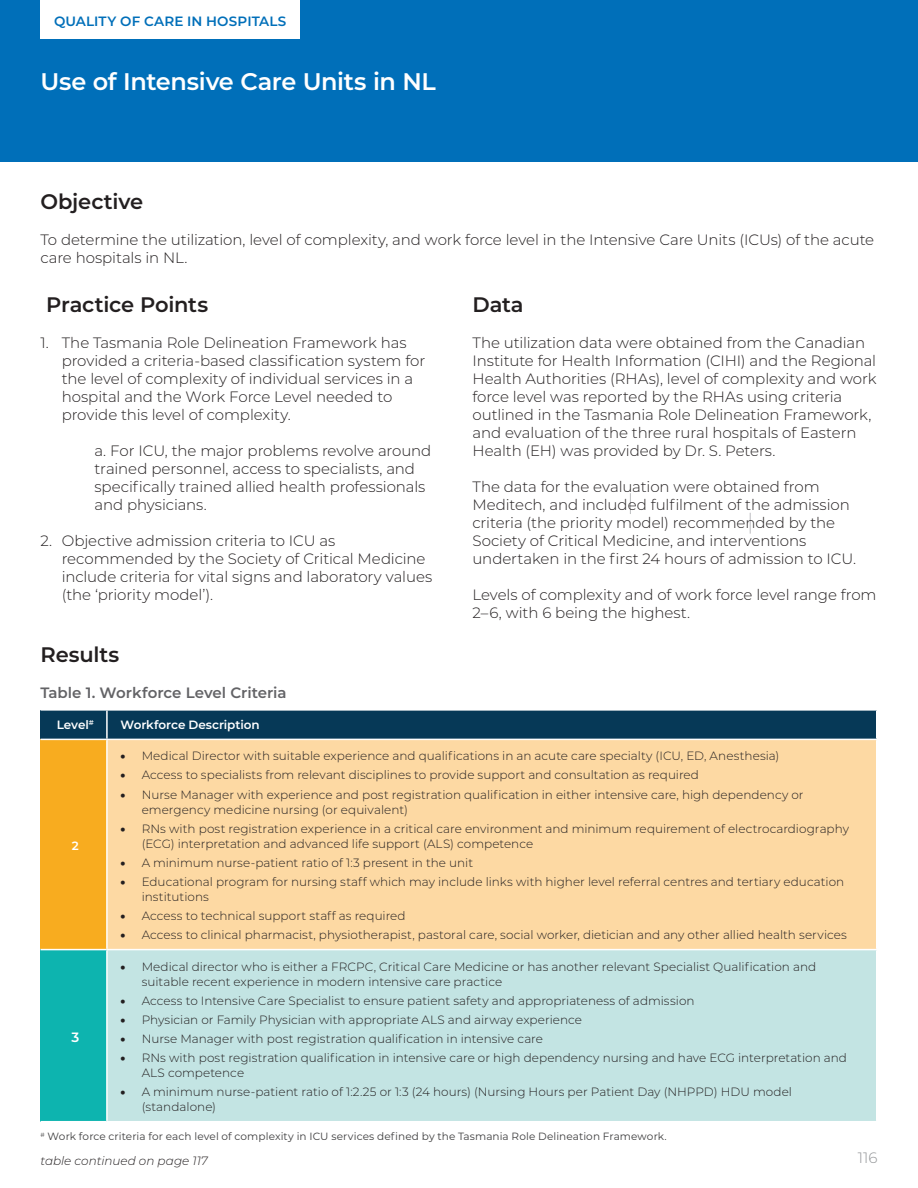
<style>
.page{position:relative;width:918px;height:1188px;background:#fff}
.page>*{position:absolute;margin:0;border:0;box-sizing:border-box;transform-origin:0 0}
.Project_Title__Long{font:600 24px "Montserrat";letter-spacing:-.015em;color:#fff}
.Body_Heading{font:600 21px "Montserrat";letter-spacing:-.01em;color:#231f20}
.Body_Copy{font:300 15px/18px "Montserrat";letter-spacing:-.005em;color:#231f20}
.Table_Title{font:600 15px "Montserrat";letter-spacing:-.005em;color:#636366}
.t1{font:300 15px "Montserrat";color:#939598}
.t2{font:600 13.5px "Montserrat";letter-spacing:.01em;color:#006fb9}
.t3{font:600 13.5px "Montserrat";color:#fff}
.t4{font:300 12px/15px "Montserrat";letter-spacing:.005em;color:#231f20}
.t5{font:600 12px "Montserrat";letter-spacing:-.005em;color:#fff}
.Bulleted_List{font:italic 300 12px "Montserrat";letter-spacing:.005em;color:#231f20}
.Figure_Note{font:10.5px "Montserrat";letter-spacing:.01em;color:#3e3e3f}
.s1{font-weight:900}
</style>
<div class="page">
<div style="left:0;top:0;width:918px;height:162px;background:#006fb9"></div>
<div style="left:40px;top:0;width:260px;height:39px;background:#fff"></div>
<svg style="left:630px;top:493px;width:1px;height:21px"></svg>
<svg style="left:750px;top:513px;width:1px;height:21px"></svg>
<div style="left:40px;top:710px;width:67px;height:29px;background:#063957"></div>
<div style="left:107px;top:710px;width:770px;height:29px;background:#063957"></div>
<div style="left:40px;top:739px;width:67px;height:211px;background:#f8ac1f"></div>
<div style="left:107px;top:739px;width:770px;height:211px;background:#fdd9a3"></div>
<div style="left:40px;top:950px;width:67px;height:172px;background:#0db4af"></div>
<div style="left:107px;top:950px;width:770px;height:172px;background:#c3e4e3"></div>
<hr style="left:106px;top:711px;width:2px;height:28px;background:#fff">
<hr style="left:106px;top:740px;width:2px;height:209px;background:#fff">
<hr style="left:106px;top:950px;width:2px;height:171px;background:#fff">
<hr style="left:107px;top:739px;width:770px;height:1px;background:#fff">
<hr style="left:107px;top:949px;width:770px;height:1px;background:#fff">
<hr style="left:876px;top:740px;width:2px;height:209px;background:#fff">
<hr style="left:876px;top:950px;width:2px;height:171px;background:#fff">
<hr style="left:107px;top:709px;width:770px;height:2px;background:#fff">
<hr style="left:107px;top:1121px;width:770px;height:1px;background:#fff">
<hr style="left:876px;top:711px;width:2px;height:28px;background:#fff">
<hr style="left:40px;top:709px;width:67px;height:2px;background:#fff">
<hr style="left:40px;top:1121px;width:67px;height:1px;background:#fff">
<hr style="left:40px;top:739px;width:67px;height:1px;background:#fff">
<hr style="left:40px;top:949px;width:67px;height:1px;background:#fff">
<p class="t2" style="left:54px;top:11px;width:234px">QUALITY OF CARE IN HOSPITALS</p>
<p class="Project_Title__Long" style="left:40px;top:65px;width:397px">Use of Intensive Care Units in NL</p>
<p class="Body_Heading" style="left:40px;top:187px;width:104px">Objective</p>
<p class="Body_Copy" style="left:40px;top:231px;width:835px">To determine the utilization, level of complexity, and work force level in the Intensive Care Units (ICUs) of the acute care hospitals in NL.</p>
<p class="Body_Heading" style="left:46px;top:290px;width:163px">Practice Points</p>
<p class="Body_Copy" style="left:62px;top:333px;width:365px;text-indent:-21px">1. The Tasmania Role Delineation Framework has provided a criteria-based classification system for the level of complexity of individual services in a hospital and the Work Force Level needed to provide this level of complexity.</p>
<p class="Body_Copy" style="left:94px;top:441px;width:338px">a. For ICU, the major problems revolve around trained personnel, access to specialists, and specifically trained allied health professionals and physicians.</p>
<p class="Body_Copy" style="left:62px;top:531px;width:372px;text-indent:-21px">2. Objective admission criteria to ICU as recommended by the Society of Critical Medicine include criteria for vital signs and laboratory values (the ‘priority model’).</p>
<p class="Body_Heading" style="left:40px;top:640px;width:80px">Results</p>
<p class="Table_Title" style="left:40px;top:682px;width:248px">Table 1. Workforce Level Criteria</p>
<p class="t5" style="left:57px;top:716px;width:39px">Level<sup>#</sup></p>
<p class="t5" style="left:120px;top:716px;width:141px">Workforce Description</p>
<p class="Body_Heading" style="left:472px;top:290px;width:53px">Data</p>
<p class="Body_Copy" style="left:472px;top:333px;width:406px">The utilization data were obtained from the Canadian Institute for Health Information (CIHI) and the Regional Health Authorities (RHAs), level of complexity and work force level was reported by the RHAs using criteria outlined in the Tasmania Role Delineation Framework, and evaluation of the three rural hospitals of Eastern Health (EH) was provided by Dr. S. Peters.</p>
<p class="Body_Copy" style="left:472px;top:477px;width:385px">The data for the evaluation were obtained from Meditech, and included fulfilment of the admission criteria (the priority model) recommended by the Society of Critical Medicine, and interventions undertaken in the first 24 hours of admission to ICU.</p>
<p class="Body_Copy" style="left:472px;top:585px;width:406px">Levels of complexity and of work force level range from<br>2–6, with 6 being the highest.</p>
<p class="t5" style="left:72px;top:838px;width:8px">2</p>
<p class="t3" style="left:71px;top:1028px;width:9px">3</p>
<p class="t4" style="left:120px;top:748px;width:661px"><span class="s1">•</span> Medical Director with suitable experience and qualifications in an acute care specialty (ICU, ED, Anesthesia)</p>
<p class="t4" style="left:120px;top:767px;width:580px"><span class="s1">•</span> Access to specialists from relevant disciplines to provide support and consultation as required</p>
<p class="t4" style="left:142px;top:786px;width:664px;text-indent:-21px"><span class="s1">•</span> Nurse Manager with experience and post registration qualification in either intensive care, high dependency or emergency medicine nursing (or equivalent)</p>
<p class="t4" style="left:142px;top:820px;width:709px;text-indent:-21px"><span class="s1">•</span> RNs with post registration experience in a critical care environment and minimum requirement of electrocardiography (ECG) interpretation and advanced life support (ALS) competence</p>
<p class="t4" style="left:120px;top:855px;width:354px"><span class="s1">•</span> A minimum nurse-patient ratio of 1:3 present in the unit</p>
<p class="t4" style="left:142px;top:874px;width:704px;text-indent:-21px"><span class="s1">•</span> Educational program for nursing staff which may include links with higher level referral centres and tertiary education institutions</p>
<p class="t4" style="left:120px;top:908px;width:287px"><span class="s1">•</span> Access to technical support staff as required</p>
<p class="t4" style="left:120px;top:927px;width:728px"><span class="s1">•</span> Access to clinical pharmacist, physiotherapist, pastoral care, social worker, dietician and any other allied health services</p>
<p class="t4" style="left:142px;top:959px;width:676px;text-indent:-21px"><span class="s1">•</span> Medical director who is either a FRCPC, Critical Care Medicine or has another relevant Specialist Qualification and suitable recent experience in modern intensive care practice</p>
<p class="t4" style="left:120px;top:993px;width:576px"><span class="s1">•</span> Access to Intensive Care Specialist to ensure patient safety and appropriateness of admission</p>
<p class="t4" style="left:120px;top:1012px;width:463px"><span class="s1">•</span> Physician or Family Physician with appropriate ALS and airway experience</p>
<p class="t4" style="left:120px;top:1031px;width:424px"><span class="s1">•</span> Nurse Manager with post registration qualification in intensive care</p>
<p class="t4" style="left:142px;top:1050px;width:707px;text-indent:-21px"><span class="s1">•</span> RNs with post registration qualification in intensive care or high dependency nursing and have ECG interpretation and<br>ALS competence</p>
<p class="t4" style="left:142px;top:1084px;width:652px;text-indent:-21px"><span class="s1">•</span> A minimum nurse-patient ratio of 1:2.25 or 1:3 (24 hours) (Nursing Hours per Patient Day (NHPPD) HDU model (standalone)</p>
<p class="Figure_Note" style="left:40px;top:1129px;width:628px"><sup>#</sup> Work force criteria for each level of complexity in ICU services defined by the Tasmania Role Delineation Framework.</p>
<p class="Bulleted_List" style="left:40px;top:1152px;width:169px">table continued on page 117</p>
<p class="t1" style="left:858px;top:1148px;width:21px">116</p>
</div>
